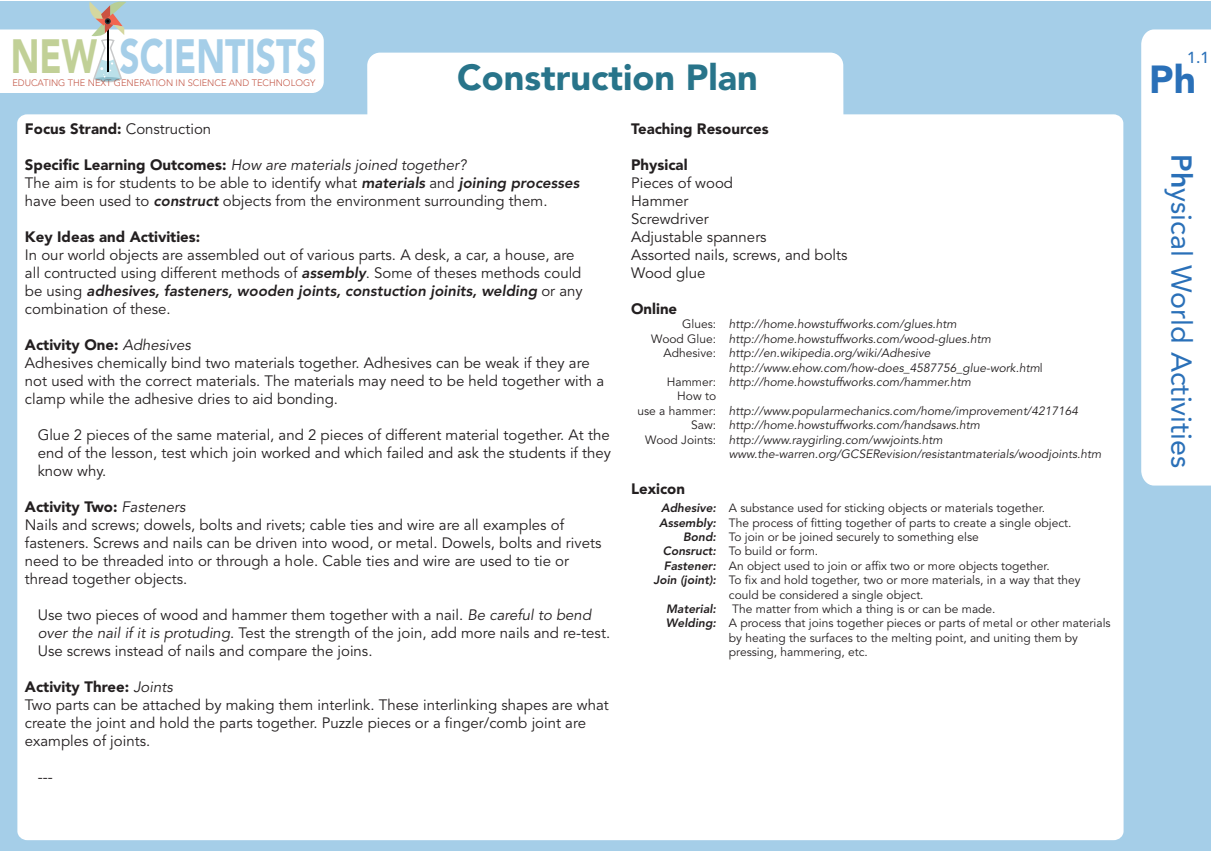
<style>
.page{position:relative;width:1212px;height:851px;background:#fff}
.page>*{position:absolute;margin:0;border:0;box-sizing:border-box;transform-origin:0 0}
.t1{font:900 47.55px "Avenir LT Std";color:#a5cee8;scale:.74 1}
.t2{font:900 47.55px "Avenir LT Std";color:#c1d097;scale:.74 1}
.t3{font:900 38.85px "Avenir LT Std";color:#2a70b8}
.t4{font:900 36px "Avenir LT Std";color:#28748a}
.t5{font:28.65px "Avenir LT Std";color:#2a70b8}
.t6{font:500 15.9px "Avenir LT Std";color:#2a70b8}
.t7{font:15px/18px "Avenir LT Std";color:#231f20}
.t8{font:900 15px "Avenir LT Std";color:#231f20}
.t9{font:12px "Avenir LT Std";color:#231f20}
.t10{font:italic 12px "Avenir LT Std";color:#231f20}
.t11{font:italic 800 12px "Avenir LT Std";color:#231f20}
.t12{font:300 9.3px "Avenir LT Std";color:#c45a4a}
.s1{font-weight:400}
.s2{font-weight:900}
.s3{font-style:italic}
.s4{font-weight:800;font-style:italic}
.s5{font-style:normal}
.s6{font-weight:800}
</style>
<div class="page">
<div style="left:0;top:1px;width:1210px;height:849px;background:#a5cee8"></div>
<div style="left:367px;top:53px;width:476px;height:61px;background:#fff"></div>
<div style="left:17px;top:114px;width:1106px;height:726px;background:#fff;border-radius:10px"></div>
<div style="left:1141px;top:29px;width:69px;height:456px;background:#fff"></div>
<svg style="left:0;top:1px;width:324px;height:92px"></svg>
<h1 class="t1" style="left:119px;top:28px;width:268px">SCIENTISTS</h1>
<h1 class="t2" style="left:11px;top:28px;width:118px">NEW</h1>
<p class="t12" style="left:12px;top:77px;width:305px">EDUCATING THE NEXT GENERATION IN SCIENCE AND TECHNOLOGY</p>
<h3 class="t4" style="left:457px;top:56px;width:302px">Construction Plan</h3>
<p class="t8" style="left:25px;top:120px;width:188px">Focus Strand: <span class="s1">Construction</span></p>
<p class="t7" style="left:25px;top:156px;width:556px"><span class="s2">Specific Learning Outcomes:</span> <span class="s3">How are materials joined together?<br></span>The aim is for students to be able to identify what <span class="s4">materials</span> and <span class="s4">joining processes </span>have been used to <span class="s4">construct</span> objects from the environment surrounding them.</p>
<p class="t8" style="left:25px;top:228px;width:177px">Key Ideas and Activities:</p>
<p class="t7" style="left:25px;top:246px;width:559px">In our world objects are assembled out of various parts. A desk, a car, a house, are all contructed using different methods of <span class="s4">assembly</span>. Some of theses methods could be using <span class="s4">adhesives, fasteners, wooden joints, constuction joinits, welding</span> or any combination of these.</p>
<p class="t7" style="left:25px;top:336px;width:581px"><span class="s2">Activity One:</span> <span class="s3">Adhesives<br></span>Adhesives chemically bind two materials together. Adhesives can be weak if they are not used with the correct materials. The materials may need to be held together with a clamp while the adhesive dries to aid bonding.</p>
<p class="t7" style="left:38px;top:426px;width:575px;text-align:justify">Glue 2 pieces of the same material, and 2 pieces of different material together. At the end of the lesson, test which join worked and which failed and ask the students if they know why.</p>
<p class="t7" style="left:25px;top:498px;width:578px"><span class="s2">Activity Two:</span> <span class="s3">Fasteners<br></span>Nails and screws; dowels, bolts and rivets; cable ties and wire are all examples of fasteners. Screws and nails can be driven into wood, or metal. Dowels, bolts and rivets need to be threaded into or through a hole. Cable ties and wire are used to tie or thread together objects.</p>
<p class="t7" style="left:38px;top:606px;width:574px">Use two pieces of wood and hammer them together with a nail. <span class="s3">Be careful to bend over the nail if it is protuding</span>. Test the strength of the join, add more nails and re-test.<br>Use screws instead of nails and compare the joins.</p>
<p class="t7" style="left:25px;top:678px;width:585px"><span class="s2">Activity Three:</span> <span class="s3">Joints<br></span>Two parts can be attached by making them interlink. These interlinking shapes are what create the joint and hold the parts together. Puzzle pieces or a finger/comb joint are examples of joints.</p>
<p class="t7" style="left:38px;top:768px;width:16px">---</p>
<p class="t8" style="left:631px;top:120px;width:139px">Teaching Resources</p>
<p class="t8" style="left:631px;top:156px;width:58px">Physical</p>
<p class="t7" style="left:631px;top:174px;width:218px">Pieces of wood<br>Hammer<br>Screwdriver<br>Adjustable spanners<br>Assorted nails, screws, and bolts<br>Wood glue</p>
<p class="t8" style="left:631px;top:300px;width:48px">Online</p>
<p class="t10" style="left:682px;top:317px;width:276px"><span class="s5">Glues:</span> http://home.howstuffworks.com/glues.htm</p>
<p class="t10" style="left:651px;top:332px;width:341px"><span class="s5">Wood Glue:</span> http://home.howstuffworks.com/wood-glues.htm</p>
<p class="t10" style="left:663px;top:346px;width:268px"><span class="s5">Adhesive:</span> http://en.wikipedia.org/wiki/Adhesive</p>
<p class="t10" style="left:729px;top:360px;width:315px">http://www.ehow.com/how-does_4587756_glue-work.htm<span class="s5">l</span></p>
<p class="t10" style="left:667px;top:375px;width:306px"><span class="s5">Hammer:</span> http://home.howstuffworks.com/hammer.htm</p>
<p class="t9" style="left:677px;top:389px;width:40px">How to</p>
<p class="t10" style="left:637px;top:404px;width:442px"><span class="s5">use a hammer:</span> http://www.popularmechanics.com/home/improvement/4217164</p>
<p class="t10" style="left:691px;top:418px;width:290px"><span class="s5">Saw:</span> http://home.howstuffworks.com/handsaws.htm</p>
<p class="t10" style="left:645px;top:432px;width:299px"><span class="s5">Wood Joints:</span> http://www.raygirling.com/wwjoints.htm</p>
<p class="t10" style="left:729px;top:447px;width:374px">www.the-warren.org/GCSERevision/resistantmaterials/woodjoints.htm</p>
<p class="t8" style="left:631px;top:480px;width:55px">Lexicon</p>
<p class="t9" style="left:661px;top:501px;width:386px"><span class="s4">Adhesive:</span> A substance used for sticking objects or materials together.</p>
<p class="t9" style="left:659px;top:515px;width:414px"><span class="s4">Assembly:</span> The process of fitting together of parts to create a single object.</p>
<p class="t9" style="left:683px;top:530px;width:297px"><span class="s4">Bond:</span> To join or be joined securely to something else</p>
<p class="t9" style="left:663px;top:544px;width:157px"><span class="s4">Consruct:</span> To build or form.</p>
<p class="t9" style="left:664px;top:558px;width:387px"><span class="s4">Fastener:</span> An object used to join or affix two or more objects together.</p>
<p class="t9" style="left:653px;top:573px;width:429px"><span class="s4">Join (joint):</span> To fix and hold together, two or more materials, in a way that they</p>
<p class="t9" style="left:729px;top:587px;width:196px">could be considered a single object.</p>
<p class="t11" style="left:666px;top:604px;width:52px">Material:</p>
<p class="t9" style="left:732px;top:602px;width:265px">The matter from which a thing is or can be made.</p>
<p class="t9" style="left:666px;top:616px;width:446px"><span class="s4">Welding:</span> A process that joins together pieces or parts of metal or other materials</p>
<p class="t9" style="left:729px;top:630px;width:351px">by heating the surfaces to the melting point, and uniting them by</p>
<p class="t9" style="left:729px;top:645px;width:140px">pressing, hammering, etc.</p>
<p class="t6" style="left:1187px;top:51px;width:24px">1.1</p>
<h2 class="t3" style="left:1149px;top:56px;width:48px">Ph</h2>
<h3 class="t5" style="left:1193px;top:154px;width:315px;rotate:90deg"><span class="s6">Ph</span>ysical World Activities</h3>
</div>
